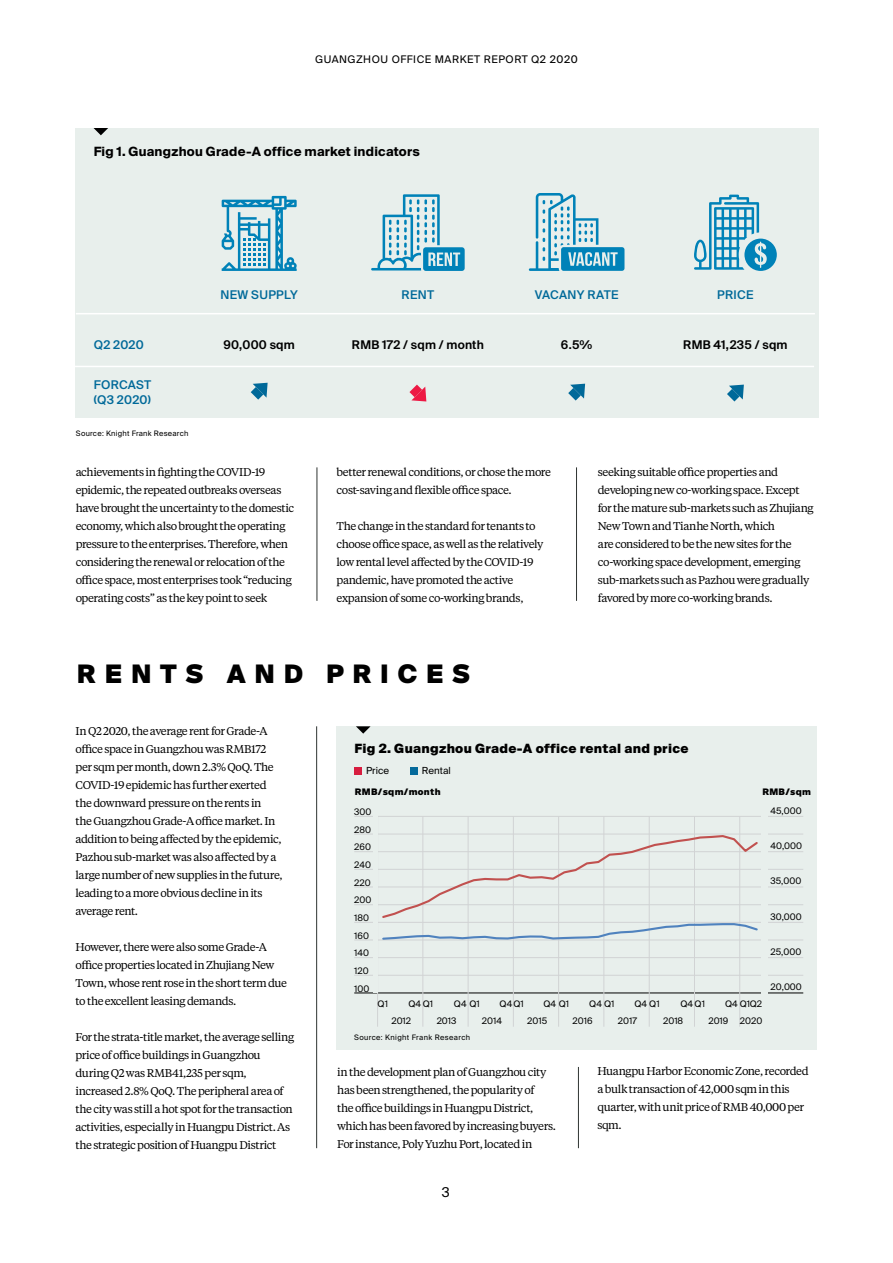
<style>
.page{position:relative;width:893px;height:1263px;background:#fff}
.page>*{position:absolute;margin:0;border:0;box-sizing:border-box;transform-origin:0 0}
.t1{font:900 25.5px "Suisse Intl";letter-spacing:.34em;color:#000}
.t2{font:13.5px "Suisse Intl";color:#000}
.t3{font:700 12.75px "Suisse Intl";letter-spacing:.02em;color:#000}
.t4{font:900 12.75px "Suisse Intl";letter-spacing:.02em;color:#000}
.t5{font:600 12px "Suisse Intl";letter-spacing:.02em;color:#000}
.t6{font:500 12px/15px "Suisse Intl";letter-spacing:.025em;color:#006999}
.t7{font:500 12px "Suisse Intl";letter-spacing:.005em;color:#006999}
.t8{font:11.25px/18px "Tiempos Text";letter-spacing:-.04em;color:#000}
.t9{font:10.5px "Suisse Intl";letter-spacing:.05em;color:#000}
.t10{font:9.75px "Suisse Intl";color:#000}
.t11{font:9px "Suisse Intl";color:#000}
.t12{font:900 9px "Suisse Intl";letter-spacing:.035em;color:#000}
.t13{font:7.5px "Suisse Intl";letter-spacing:.045em;color:#000}
</style>
<div class="page">
<div style="left:76px;top:128px;width:743px;height:289px;background:#e8efec"></div>
<svg style="left:529px;top:193px;width:95px;height:78px"></svg>
<svg style="left:694px;top:195px;width:83px;height:76px"></svg>
<svg style="left:371px;top:194px;width:94px;height:77px"></svg>
<svg style="left:222px;top:196px;width:75px;height:75px"></svg>
<svg style="left:94px;top:128px;width:14px;height:7px"></svg>
<svg style="left:251px;top:383px;width:17px;height:17px"></svg>
<hr style="left:76px;top:313px;width:739px;height:1px;background:#fff">
<hr style="left:75px;top:366px;width:739px;height:1px;background:#fff">
<svg style="left:409px;top:385px;width:17px;height:16px"></svg>
<svg style="left:568px;top:384px;width:17px;height:17px"></svg>
<svg style="left:727px;top:385px;width:17px;height:16px"></svg>
<div style="left:336px;top:726px;width:481px;height:323px;background:#e8efec"></div>
<svg style="left:356px;top:726px;width:15px;height:8px"></svg>
<hr style="left:354px;top:975px;width:449px;height:1px;background:#d1d3d4">
<hr style="left:354px;top:957px;width:449px;height:1px;background:#d1d3d4">
<hr style="left:354px;top:940px;width:449px;height:1px;background:#d1d3d4">
<hr style="left:354px;top:922px;width:449px;height:1px;background:#d1d3d4">
<hr style="left:354px;top:904px;width:449px;height:1px;background:#d1d3d4">
<hr style="left:354px;top:887px;width:449px;height:1px;background:#d1d3d4">
<hr style="left:354px;top:869px;width:449px;height:1px;background:#d1d3d4">
<hr style="left:354px;top:851px;width:449px;height:1px;background:#d1d3d4">
<hr style="left:354px;top:834px;width:449px;height:1px;background:#d1d3d4">
<hr style="left:354px;top:816px;width:449px;height:1px;background:#d1d3d4">
<hr style="left:354px;top:993px;width:449px;height:1px;background:#000">
<hr style="left:377px;top:816px;width:1px;height:211px;background:#d1d3d4">
<hr style="left:423px;top:816px;width:1px;height:211px;background:#d1d3d4">
<hr style="left:468px;top:816px;width:1px;height:211px;background:#d1d3d4">
<hr style="left:513px;top:816px;width:1px;height:211px;background:#d1d3d4">
<hr style="left:558px;top:816px;width:1px;height:211px;background:#d1d3d4">
<hr style="left:604px;top:816px;width:1px;height:211px;background:#d1d3d4">
<hr style="left:649px;top:816px;width:1px;height:211px;background:#d1d3d4">
<hr style="left:694px;top:816px;width:1px;height:211px;background:#d1d3d4">
<hr style="left:739px;top:816px;width:1px;height:211px;background:#d1d3d4">
<svg style="left:381px;top:834px;width:379px;height:107px"></svg>
<div style="left:354px;top:767px;width:8px;height:7px;background:#d71d3f"></div>
<div style="left:410px;top:768px;width:7px;height:7px;background:#056a9b"></div>
<hr style="left:373px;top:810px;width:4px;height:183px;background:#e8efec">
<div style="left:761px;top:799px;width:7px;height:199px;background:#e8efec"></div>
<hr style="left:317px;top:467px;width:1px;height:134px;background:#2f3432">
<hr style="left:576px;top:467px;width:1px;height:134px;background:#2f3432">
<hr style="left:316px;top:726px;width:1px;height:422px;background:#2f3432">
<hr style="left:578px;top:1067px;width:1px;height:81px;background:#2f3432">
<p class="t9" style="left:315px;top:54px;width:264px">GUANGZHOU OFFICE MARKET REPORT Q2 2020</p>
<p class="t3" style="left:94px;top:145px;width:328px">Fig 1. Guangzhou Grade-A office market indicators</p>
<p class="t6" style="left:94px;top:337px;width:52px">Q2 2020</p>
<p class="t6" style="left:94px;top:377px;width:59px">FORCAST (Q3 2020)</p>
<p class="t13" style="left:76px;top:428px;width:114px">Source: Knight Frank Research</p>
<p class="t6" style="left:220px;top:288px;width:79px">NEW SUPPLY</p>
<p class="t6" style="left:402px;top:288px;width:34px">RENT</p>
<p class="t7" style="left:535px;top:288px;width:85px">VACAN Y RATE</p>
<p class="t6" style="left:717px;top:288px;width:38px">PRICE</p>
<p class="t5" style="left:223px;top:337px;width:73px">90,000 sqm</p>
<p class="t5" style="left:352px;top:337px;width:133px">RMB 172 / sqm / month</p>
<p class="t5" style="left:561px;top:337px;width:33px">6.5%</p>
<p class="t5" style="left:683px;top:337px;width:106px">RMB 41,235 / sqm</p>
<p class="t8" style="left:76px;top:462px;width:220px">achievements in fighting the COVID-19 epidemic, the repeated outbreaks overseas have brought the uncertainty to the domestic economy, which also brought the operating pressure to the enterprises. Therefore, when considering the renewal or relocation of the office space, most enterprises took “reducing operating costs” as the key point to seek</p>
<p class="t8" style="left:337px;top:462px;width:216px">better renewal conditions, or chose the more cost-saving and flexible office space.</p>
<p class="t8" style="left:337px;top:516px;width:208px">The change in the standard for tenants to choose office space, as well as the relatively low rental level affected by the COVID-19 pandemic, have promoted the active expansion of some co-working brands,</p>
<h1 class="t1" style="left:77px;top:659px;width:395px">RENTS AND PRICES</h1>
<p class="t8" style="left:598px;top:462px;width:217px">seeking suitable office properties and developing new co-working space. Except for the mature sub-markets such as Zhujiang New Town and Tianhe North, which<br>are considered to be the new sites for the co-working space development, emerging sub-markets such as Pazhou were gradually favored by more co-working brands.</p>
<p class="t8" style="left:76px;top:721px;width:209px">In Q2 2020, the average rent for Grade-A office space in Guangzhou was RMB172 per sqm per month, down 2.3% QoQ. The COVID-19 epidemic has further exerted the downward pressure on the rents in<br>the Guangzhou Grade-A office market. In addition to being affected by the epidemic, Pazhou sub-market was also affected by a large number of new supplies in the future, leading to a more obvious decline in its average rent.</p>
<p class="t8" style="left:76px;top:937px;width:213px">However, there were also some Grade-A office properties located in Zhujiang New Town, whose rent rose in the short term due to the excellent leasing demands.</p>
<p class="t8" style="left:76px;top:1027px;width:220px">For the strata-title market, the average selling price of office buildings in Guangzhou during Q2 was RMB41,235 per sqm, increased 2.8% QoQ. The peripheral area of the city was still a hot spot for the transaction activities, especially in Huangpu District. As the strategic position of Huangpu District</p>
<p class="t4" style="left:355px;top:741px;width:335px">Fig 2. Guangzhou Grade-A office rental and price</p>
<p class="t10" style="left:366px;top:765px;width:25px">Price</p>
<p class="t10" style="left:422px;top:765px;width:30px">Rental</p>
<p class="t12" style="left:355px;top:786px;width:87px">RMB/sqm/month</p>
<p class="t12" style="left:762px;top:786px;width:50px">RMB/sqm</p>
<p class="t11" style="left:354px;top:807px;width:19px">300</p>
<p class="t11" style="left:354px;top:824px;width:18px">280</p>
<p class="t11" style="left:354px;top:842px;width:18px">260</p>
<p class="t11" style="left:354px;top:859px;width:18px">240</p>
<p class="t11" style="left:354px;top:877px;width:18px">220</p>
<p class="t11" style="left:354px;top:895px;width:19px">200</p>
<p class="t11" style="left:354px;top:912px;width:16px">180</p>
<p class="t11" style="left:354px;top:930px;width:16px">160</p>
<p class="t11" style="left:354px;top:948px;width:16px">140</p>
<p class="t11" style="left:354px;top:965px;width:16px">120</p>
<p class="t11" style="left:354px;top:983px;width:17px">100</p>
<p class="t11" style="left:378px;top:999px;width:12px">Q1</p>
<p class="t11" style="left:408px;top:999px;width:26px">Q4 Q1</p>
<p class="t11" style="left:454px;top:999px;width:27px">Q4 Q1</p>
<p class="t11" style="left:500px;top:999px;width:26px">Q4Q1</p>
<p class="t11" style="left:543px;top:999px;width:27px">Q4 Q1</p>
<p class="t11" style="left:589px;top:999px;width:27px">Q4 Q1</p>
<p class="t11" style="left:635px;top:999px;width:27px">Q4 Q1</p>
<p class="t11" style="left:680px;top:999px;width:26px">Q4 Q1</p>
<p class="t11" style="left:725px;top:999px;width:38px">Q4 Q1Q2</p>
<p class="t11" style="left:391px;top:1015px;width:21px">2012</p>
<p class="t11" style="left:437px;top:1015px;width:21px">2013</p>
<p class="t11" style="left:482px;top:1015px;width:22px">2014</p>
<p class="t11" style="left:527px;top:1015px;width:22px">2015</p>
<p class="t11" style="left:572px;top:1015px;width:22px">2016</p>
<p class="t11" style="left:618px;top:1015px;width:21px">2017</p>
<p class="t11" style="left:663px;top:1015px;width:22px">2018</p>
<p class="t11" style="left:708px;top:1015px;width:22px">2019</p>
<p class="t11" style="left:740px;top:1015px;width:24px">2020</p>
<p class="t13" style="left:354px;top:1033px;width:117px">Source: Knight Frank Research</p>
<p class="t11" style="left:770px;top:805px;width:33px">45,000</p>
<p class="t11" style="left:770px;top:841px;width:33px">40,000</p>
<p class="t11" style="left:770px;top:876px;width:32px">35,000</p>
<p class="t11" style="left:770px;top:911px;width:33px">30,000</p>
<p class="t11" style="left:770px;top:947px;width:32px">25,000</p>
<p class="t11" style="left:770px;top:982px;width:33px">20,000</p>
<p class="t8" style="left:337px;top:1062px;width:220px">in the development plan of Guangzhou city has been strengthened, the popularity of<br>the office buildings in Huangpu District, which has been favored by increasing buyers.<br>For instance, Poly Yuzhu Port, located in</p>
<p class="t2" style="left:442px;top:1185px;width:9px">3</p>
<p class="t8" style="left:597px;top:1061px;width:213px">Huangpu Harbor Economic Zone, recorded a bulk transaction of 42,000 sqm in this quarter, with unit price of RMB 40,000 per sqm.</p>
</div>
